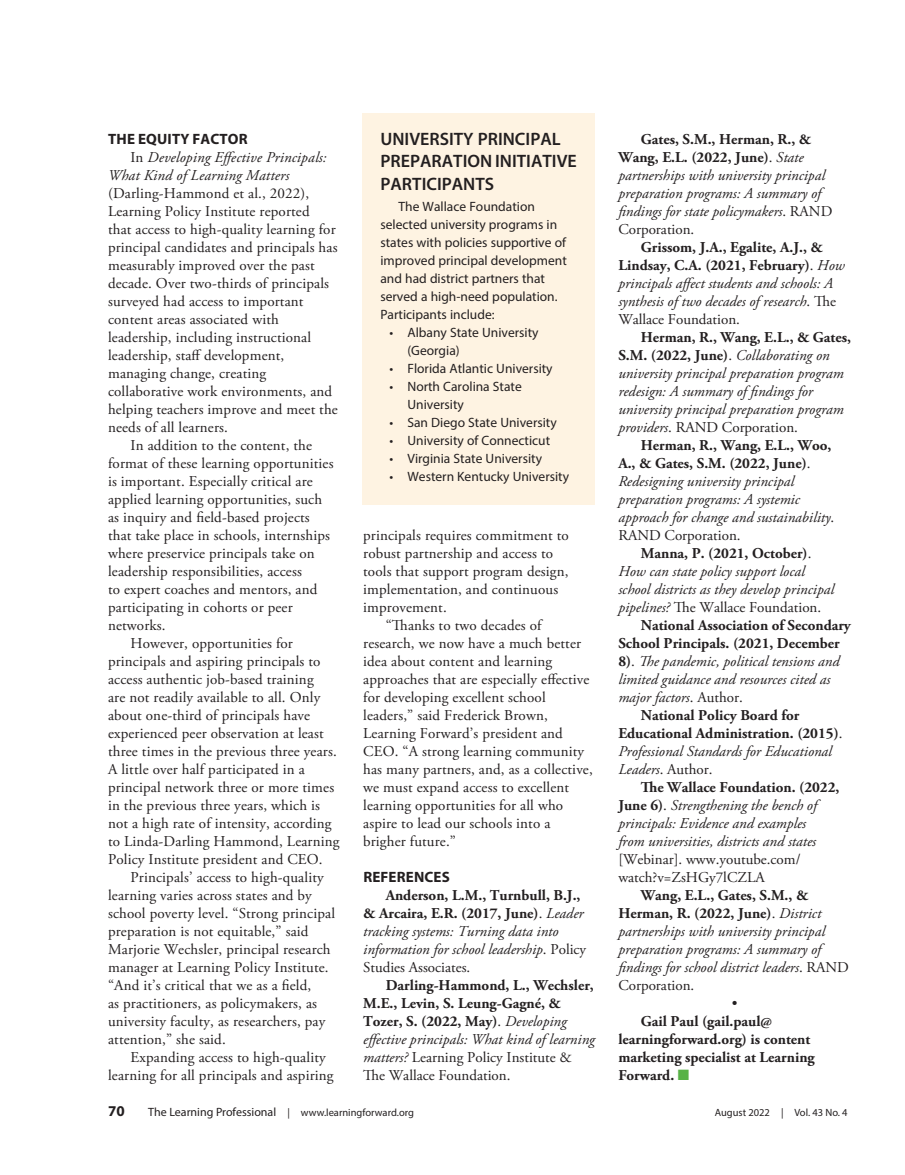
<style>
.page{position:relative;width:905px;height:1175px;background:#fff}
.page>*{position:absolute;margin:0;border:0;box-sizing:border-box;transform-origin:0 0}
.box{font:600 18px/22.5px "Myriad Pro";color:#231f20}
.body{font:15px/18px "Adobe Garamond Pro";letter-spacing:.01em;color:#231f20}
.body-2{font:italic 15px/18px "Adobe Garamond Pro";color:#231f20}
.body-3{font:700 15px/18px "Adobe Garamond Pro";color:#231f20}
.subhead{font:700 15px "Myriad Pro";letter-spacing:.01em;color:#231f20}
.box-2{font:13.5px/18px "Myriad Pro";color:#231f20}
.t1{font:10.5px "Myriad Pro";color:#231f20}
.s1{font-style:italic}
.s2{font-weight:700;font-style:normal}
.s3{font-style:normal}
.s4{font-weight:400}
.s5{font-weight:400;font-style:italic}
.s6{color:#57b246}
.s7{font-size:12px}
</style>
<div class="page">
<div style="left:362px;top:113px;width:232px;height:392px;background:#fef3e2"></div>
<p class="subhead" style="left:108px;top:129px;width:141px">THE EQUITY FACTOR</p>
<p class="body" style="left:108px;top:149px;width:231px;text-indent:22px">In <span class="s1">Developing Effective Principals:<br>What Kind of Learning Matters </span>(Darling-Hammond et al., 2022), Learning Policy Institute reported<br>that access to high-quality learning for principal candidates and principals has measurably improved over the past decade. Over two-thirds of principals surveyed had access to important content areas associated with leadership, including instructional leadership, staff development, managing change, creating collaborative work environments, and helping teachers improve and meet the needs of all learners.</p>
<p class="body" style="left:108px;top:437px;width:227px;text-indent:22px">In addition to the content, the format of these learning opportunities is important. Especially critical are applied learning opportunities, such as inquiry and field-based projects that take place in schools, internships where preservice principals take on leadership responsibilities, access<br>to expert coaches and mentors, and participating in cohorts or peer networks.</p>
<p class="body" style="left:108px;top:635px;width:233px;text-indent:22px">However, opportunities for principals and aspiring principals to access authentic job-based training<br>are not readily available to all. Only about one-third of principals have experienced peer observation at least three times in the previous three years.<br>A little over half participated in a principal network three or more times in the previous three years, which is not a high rate of intensity, according to Linda-Darling Hammond, Learning Policy Institute president and CEO.</p>
<p class="body" style="left:108px;top:869px;width:228px;text-indent:22px">Principals’ access to high-quality learning varies across states and by school poverty level. “Strong principal preparation is not equitable,” said Marjorie Wechsler, principal research manager at Learning Policy Institute. “And it’s critical that we as a field,<br>as practitioners, as policymakers, as university faculty, as researchers, pay attention,” she said.</p>
<p class="body" style="left:108px;top:1049px;width:227px;text-indent:22px">Expanding access to high-quality learning for all principals and aspiring</p>
<p class="box" style="left:380px;top:127px;width:198px">UNIVERSITY PRINCIPAL<br>PREPARATION INITIATIVE<br>PARTICIPANTS</p>
<p class="box-2" style="left:380px;top:197px;width:188px;text-indent:18px">The Wallace Foundation selected university programs in states with policies supportive of improved principal development and had district partners that served a high-need population.<br>Participants include:</p>
<p class="box-2" style="left:407px;top:323px;width:133px;text-indent:-18px">• Albany State University (Georgia)</p>
<p class="box-2" style="left:389px;top:359px;width:165px">• Florida Atlantic University</p>
<p class="box-2" style="left:407px;top:377px;width:116px;text-indent:-18px">• North Carolina State<br>University</p>
<p class="box-2" style="left:389px;top:413px;width:169px">• San Diego State University</p>
<p class="box-2" style="left:389px;top:431px;width:162px">• University of Connecticut</p>
<p class="box-2" style="left:389px;top:449px;width:154px">• Virginia State University</p>
<p class="box-2" style="left:389px;top:467px;width:181px">• Western Kentucky University</p>
<p class="body" style="left:363px;top:527px;width:207px">principals requires commitment to robust partnership and access to tools that support program design, implementation, and continuous improvement.</p>
<p class="body" style="left:363px;top:617px;width:231px;text-indent:22px">“Thanks to two decades of research, we now have a much better idea about content and learning approaches that are especially effective for developing excellent school leaders,” said Frederick Brown,<br>Learning Forward’s president and<br>CEO. “A strong learning community has many partners, and, as a collective, we must expand access to excellent learning opportunities for all who aspire to lead our schools into a brigher future.”</p>
<p class="subhead" style="left:363px;top:867px;width:88px">REFERENCES</p>
<p class="body-2" style="left:363px;top:887px;width:224px;text-indent:22px"><span class="s2">Anderson, L.M., Turnbull, B.J., &amp; Arcaira, E.R. (2017, June)</span><span class="s3">.</span> Leader tracking systems: Turning data into information for school leadership<span class="s3">. Policy Studies Associates.</span></p>
<p class="body-3" style="left:363px;top:977px;width:233px;text-indent:22px">Darling-Hammond, L., Wechsler, M.E., Levin, S. Leung-Gagné, &amp; Tozer, S. (2022, May)<span class="s4">.</span> <span class="s5">Developing effective principals: What kind of learning matters?</span> <span class="s4">Learning Policy Institute &amp; The Wallace Foundation.</span></p>
<p class="body-2" style="left:618px;top:131px;width:215px;text-indent:22px"><span class="s2">Gates, S.M., Herman, R., &amp;<br>Wang, E.L. (2022, June)</span><span class="s3">.</span> State partnerships with university principal preparation programs: A summary of findings for state policymakers<span class="s3">. RAND<br>Corporation.</span></p>
<p class="body-2" style="left:618px;top:239px;width:228px;text-indent:23px"><span class="s2">Grissom, J.A., Egalite, A.J., &amp; Lindsay, C.A. (2021, February)</span><span class="s3">.</span> How principals affect students and schools: A synthesis of two decades of research<span class="s3">. The Wallace Foundation.</span></p>
<p class="body-2" style="left:618px;top:329px;width:234px;text-indent:22px"><span class="s2">Herman, R., Wang, E.L., &amp; Gates, S.M. (2022, June)</span><span class="s3">.</span> Collaborating on university principal preparation program redesign: A summary of findings for university principal preparation program providers<span class="s3">. RAND Corporation.</span></p>
<p class="body-2" style="left:618px;top:437px;width:217px;text-indent:23px"><span class="s2">Herman, R., Wang, E.L., Woo,<br>A., &amp; Gates, S.M. (2022, June)</span><span class="s3">.<br></span>Redesigning university principal preparation programs: A systemic approach for change and sustainability<span class="s3">.<br>RAND Corporation.</span></p>
<p class="body-2" style="left:618px;top:545px;width:217px;text-indent:22px"><span class="s2">Manna, P. (2021, October)</span><span class="s3">.<br></span>How can state policy support local school districts as they develop principal pipelines? <span class="s3">The Wallace Foundation.</span></p>
<p class="body-2" style="left:618px;top:617px;width:234px;text-indent:22px"><span class="s2">National Association of Secondary School Principals. (2021, December 8)</span><span class="s3">.</span> The pandemic, political tensions and limited guidance and resources cited as major factors<span class="s3">. Author.</span></p>
<p class="body-3" style="left:618px;top:707px;width:226px;text-indent:22px">National Policy Board for<br>Educational Administration. (2015)<span class="s4">.<br></span><span class="s5">Professional Standards for Educational<br>Leaders</span><span class="s4">. Author.</span></p>
<p class="body-2" style="left:618px;top:779px;width:223px;text-indent:22px"><span class="s2">The Wallace Foundation. (2022,<br>June 6)</span><span class="s3">.</span> Strengthening the bench of principals: Evidence and examples<br>from universities, districts and states <span class="s3">[Webinar]. www.youtube.com/ watch?v=ZsHGy7lCZLA</span></p>
<p class="body-2" style="left:618px;top:887px;width:232px;text-indent:23px"><span class="s2">Wang, E.L., Gates, S.M., &amp;<br>Herman, R. (2022, June)</span><span class="s3">.</span> District partnerships with university principal preparation programs: A summary of findings for school district leaders<span class="s3">. RAND<br>Corporation.</span></p>
<p class="body" style="left:731px;top:995px;width:7px">•</p>
<p class="body-3" style="left:618px;top:1013px;width:198px;text-indent:22px">Gail Paul (gail.paul@ learningforward.org) is content marketing specialist at Learning<br>Forward. <span class="s6">■</span></p>
<p class="subhead" style="left:108px;top:1101px;width:18px">70</p>
<p class="t1" style="left:148px;top:1106px;width:267px"><span class="s7">The Learning Professional</span> | www.learningforward.org</p>
<p class="t1" style="left:714px;top:1106px;width:134px">August 2022 | Vol. 43 No. 4</p>
</div>
